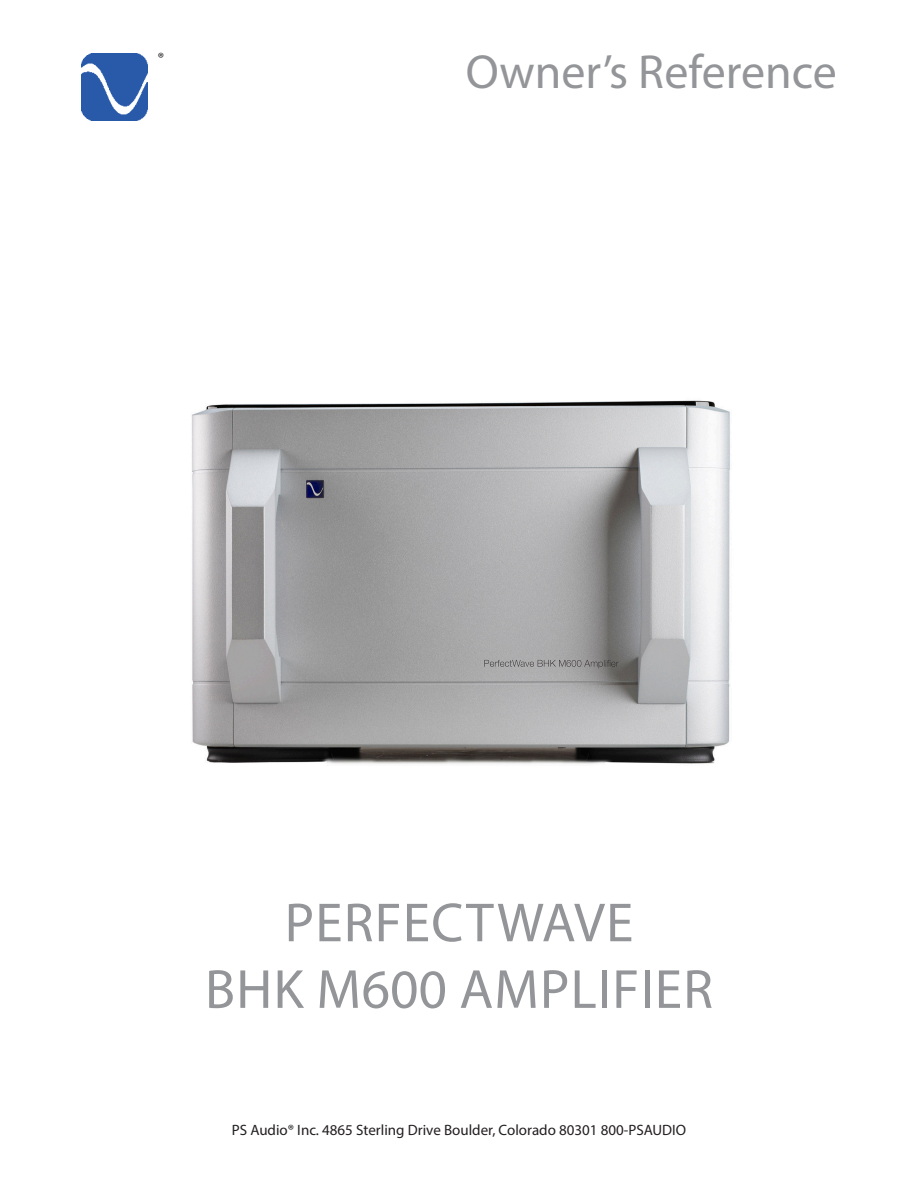
<style>
.page{position:relative;width:918px;height:1188px;background:#fff}
.page>*{position:absolute;margin:0;border:0;box-sizing:border-box;transform-origin:0 0}
.Cover_Page_Headline{font:55.5px "Myriad Pro";letter-spacing:.02em;color:#939598}
.t1{font:48px "Myriad Pro";color:#939598}
.t2{font:15px "Myriad Pro";color:#231f20}
</style>
<div class="page">
<img style="left:81px;top:54px;width:67px;height:67px">
<img style="left:191px;top:400px;width:539px;height:364px">
<p class="t2" style="left:158px;top:49px;width:8px">®</p>
<h2 class="t1" style="left:466px;top:42px;width:373px">Owner’s Reference</h2>
<p class="Cover_Page_Headline" style="left:285px;top:888px;width:350px">PERFECTWAVE</p>
<p class="Cover_Page_Headline" style="left:205px;top:955px;width:510px">BHK M600 AMPLIFIER</p>
<p class="t2" style="left:232px;top:1121px;width:456px">PS Audio® Inc. 4865 Sterling Drive Boulder, Colorado 80301 800-PSAUDIO</p>
</div>
